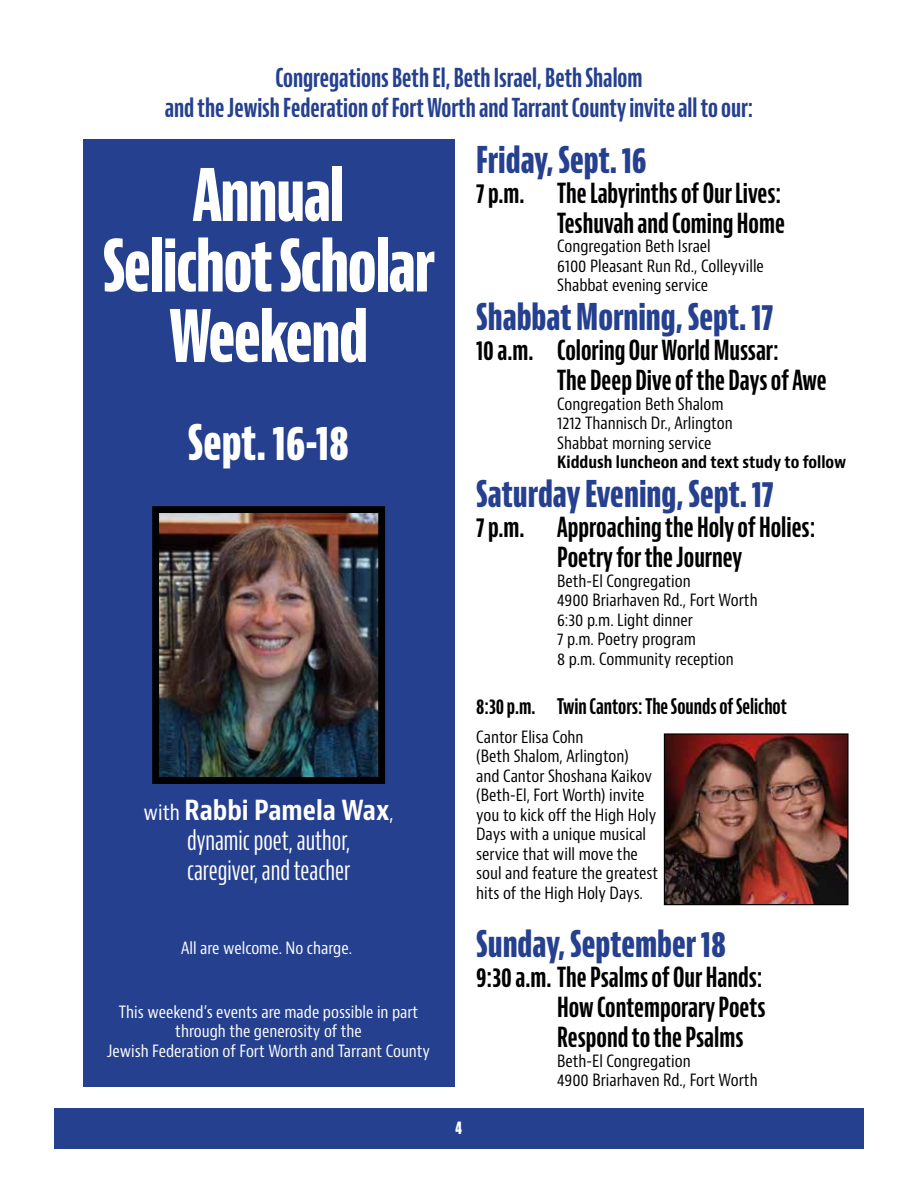
<style>
.page{position:relative;width:918px;height:1188px;background:#fff}
.page>*{position:absolute;margin:0;border:0;box-sizing:border-box;transform-origin:0 0}
.t1{font:700 extra-condensed 70.5px/70.5px "Bernino Sans";letter-spacing:-.02em;color:#fff;text-align:center}
.t2{font:700 extra-condensed 48px "Bernino Sans";color:#fff}
.t3{font:700 extra-condensed 36px "Bernino Sans";color:#25408f}
.t4{font:700 extra-condensed 27px/30px "Bernino Sans";color:#000;text-align:right}
.t5{font:extra-condensed 27px/30px "Bernino Sans";color:#fff;text-align:center}
.t6{font:700 extra-condensed 25.5px/30px "Bernino Sans";color:#25408f;text-align:center}
.t7{font:700 extra-condensed 21px "Bernino Sans";color:#000}
.t8{font:700 extra-condensed 18px "Bernino Sans";color:#fff}
.t9{font:condensed 16.5px/19.5px "Bernino Sans";color:#000}
.t10{font:condensed 16.5px/19.5px "Bernino Sans";color:#fff;text-align:center}
.t11{font:700 condensed 16.5px "Bernino Sans";color:#000}
.s1{font-stretch:condensed;font-size:21px}
.s2{font-weight:700;font-stretch:condensed}
</style>
<div class="page">
<div style="left:54px;top:1108px;width:810px;height:41px;background:#25408f"></div>
<div style="left:83px;top:139px;width:371px;height:948px;background:#25408f"></div>
<img style="left:160px;top:514px;width:217px;height:262px">
<div style="left:152px;top:506px;width:233px;height:278px;border:7px solid #000"></div>
<img style="left:666px;top:735px;width:181px;height:168px">
<div style="left:664px;top:733px;width:185px;height:172px;border:1px solid #000"></div>
<h3 class="t6" style="left:165px;top:63px;width:590px">Congregations Beth El, Beth Israel, Beth Shalom<br>and the Jewish Federation of Fort Worth and Tarrant County invite all to our:</h3>
<h1 class="t1" style="left:103px;top:162px;width:334px">Annual<br>Selichot Scholar<br>Weekend</h1>
<h2 class="t2" style="left:188px;top:415px;width:163px">Sept. 16-18</h2>
<h3 class="t5" style="left:144px;top:796px;width:252px"><span class="s1">with</span> <span class="s2">Rabbi Pamela Wax</span><span class="s1">, </span>dynamic poet, author,<br>caregiver, and teacher</h3>
<p class="t10" style="left:181px;top:939px;width:172px">All are welcome. No charge.</p>
<p class="t10" style="left:107px;top:1002px;width:325px">This weekend’s events are made possible in part through the generosity of the<br>Jewish Federation of Fort Worth and Tarrant County</p>
<p class="t8" style="left:456px;top:1117px;width:8px">4</p>
<h3 class="t3" style="left:476px;top:139px;width:172px">Friday, Sept. 16</h3>
<h3 class="t4" style="left:476px;top:179px;width:310px">7 p.m. The Labyrinths of Our Lives:<br>Teshuvah and Coming Home</h3>
<p class="t9" style="left:557px;top:237px;width:208px">Congregation Beth Israel<br>6100 Pleasant Run Rd., Colleyville<br>Shabbat evening service</p>
<h3 class="t3" style="left:476px;top:296px;width:299px">Shabbat Morning, Sept. 17</h3>
<h3 class="t4" style="left:557px;top:336px;width:271px;text-align:left;text-indent:-81px">10 a.m. Coloring Our World Mussar:<br>The Deep Dive of the Days of Awe</h3>
<p class="t9" style="left:557px;top:395px;width:177px">Congregation Beth Shalom<br>1212 Thannisch Dr., Arlington<br>Shabbat morning service</p>
<p class="t11" style="left:557px;top:452px;width:291px">Kiddush luncheon and text study to follow</p>
<h3 class="t3" style="left:476px;top:473px;width:299px">Saturday Evening, Sept. 17</h3>
<h3 class="t4" style="left:476px;top:513px;width:341px;text-align:center">7 p.m. Approaching the Holy of Holies:<br>Poetry for the Journey</h3>
<p class="t9" style="left:557px;top:572px;width:202px">Beth-El Congregation<br>4900 Briarhaven Rd., Fort Worth<br>6:30 p.m. Light dinner<br>7 p.m. Poetry program<br>8 p.m. Community reception</p>
<p class="t7" style="left:476px;top:695px;width:312px">8:30 p.m. Twin Cantors: The Sounds of Selichot</p>
<p class="t9" style="left:476px;top:728px;width:183px">Cantor Elisa Cohn<br>(Beth Shalom, Arlington)<br>and Cantor Shoshana Kaikov (Beth-El, Fort Worth) invite you to kick off the High Holy<br>Days with a unique musical service that will move the soul and feature the greatest hits of the High Holy Days.</p>
<h3 class="t3" style="left:476px;top:923px;width:251px">Sunday, September 18</h3>
<h3 class="t4" style="left:557px;top:963px;width:210px;text-align:justify;text-indent:-81px">9:30 a.m. The Psalms of Our Hands:<br>How Contemporary Poets Respond to the Psalms</h3>
<p class="t9" style="left:557px;top:1052px;width:202px">Beth-El Congregation<br>4900 Briarhaven Rd., Fort Worth</p>
</div>
